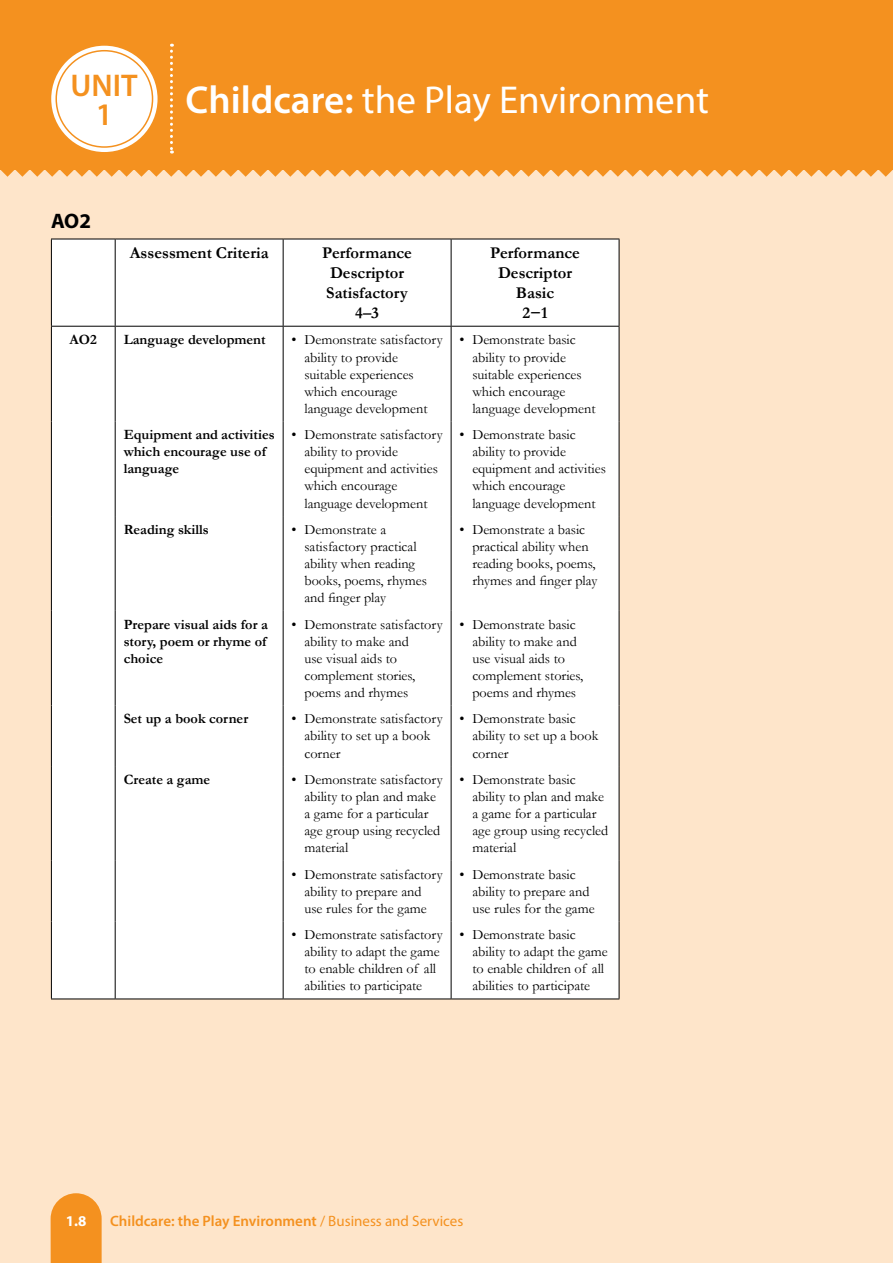
<style>
.page{position:relative;width:893px;height:1263px;background:#fee5ca}
.page>*{position:absolute;margin:0;border:0;box-sizing:border-box;transform-origin:0 0}
.t1{font:39px "Myriad Pro";color:#fff}
.t2{font:600 31.5px/28.5px "Myriad Pro";color:#f4911f;text-align:center}
.t3{font:700 21px "Myriad Pro";color:#000}
.t4{font:700 16.5px/19.8px "Garamond";color:#000;text-align:center}
.t5{font:600 15px "Myriad Pro";color:#f4911f}
.t6{font:700 15px "Myriad Pro";color:#fff}
.t7{font:14.25px/17.1px "Garamond";color:#000}
.t8{font:700 14.25px/17.1px "Garamond";color:#000}
.s1{font-weight:600}
.s2{font-weight:400}
</style>
<div class="page">
<div style="left:0;top:0;width:893px;height:169px;background:#f4911f"></div>
<div style="left:51px;top:46px;width:107px;height:106px;background:#fff;border-radius:50%"></div>
<svg style="left:170px;top:44px;width:3px;height:110px"></svg>
<svg style="left:0;top:169px;width:893px;height:8px"></svg>
<div style="left:55px;top:50px;width:98px;height:98px;border:2px solid #f4911f;border-radius:50%"></div>
<svg style="left:51px;top:1193px;width:51px;height:70px;background:#f4982d"></svg>
<div style="left:52px;top:240px;width:567px;height:758px;background:#fff"></div>
<hr style="left:51px;top:998px;width:64px;height:1px;background:#000">
<hr style="left:115px;top:998px;width:168px;height:1px;background:#000">
<hr style="left:283px;top:998px;width:168px;height:1px;background:#000">
<hr style="left:451px;top:998px;width:168px;height:1px;background:#000">
<hr style="left:51px;top:239px;width:64px;height:1px;background:#000">
<hr style="left:51px;top:239px;width:1px;height:87px;background:#000">
<hr style="left:115px;top:239px;width:168px;height:1px;background:#000">
<hr style="left:115px;top:239px;width:1px;height:87px;background:#000">
<hr style="left:283px;top:239px;width:168px;height:1px;background:#000">
<hr style="left:283px;top:239px;width:1px;height:87px;background:#000">
<hr style="left:451px;top:239px;width:168px;height:1px;background:#000">
<hr style="left:451px;top:239px;width:1px;height:87px;background:#000">
<hr style="left:619px;top:239px;width:1px;height:87px;background:#000">
<hr style="left:51px;top:326px;width:64px;height:1px;background:#000">
<hr style="left:51px;top:327px;width:1px;height:94px;background:#000">
<hr style="left:115px;top:326px;width:168px;height:1px;background:#000">
<hr style="left:115px;top:327px;width:1px;height:94px;background:#000">
<hr style="left:283px;top:326px;width:168px;height:1px;background:#000">
<hr style="left:283px;top:327px;width:1px;height:94px;background:#000">
<hr style="left:451px;top:326px;width:168px;height:1px;background:#000">
<hr style="left:451px;top:327px;width:1px;height:94px;background:#000">
<hr style="left:619px;top:327px;width:1px;height:94px;background:#000">
<hr style="left:51px;top:421px;width:1px;height:95px;background:#000">
<hr style="left:115px;top:421px;width:1px;height:95px;background:#000">
<hr style="left:283px;top:421px;width:1px;height:95px;background:#000">
<hr style="left:451px;top:421px;width:1px;height:95px;background:#000">
<hr style="left:619px;top:421px;width:1px;height:95px;background:#000">
<hr style="left:51px;top:516px;width:1px;height:95px;background:#000">
<hr style="left:115px;top:516px;width:1px;height:95px;background:#000">
<hr style="left:283px;top:516px;width:1px;height:95px;background:#000">
<hr style="left:451px;top:516px;width:1px;height:95px;background:#000">
<hr style="left:619px;top:516px;width:1px;height:95px;background:#000">
<hr style="left:51px;top:611px;width:1px;height:94px;background:#000">
<hr style="left:115px;top:611px;width:1px;height:94px;background:#000">
<hr style="left:283px;top:611px;width:1px;height:94px;background:#000">
<hr style="left:451px;top:611px;width:1px;height:94px;background:#000">
<hr style="left:619px;top:611px;width:1px;height:94px;background:#000">
<hr style="left:51px;top:705px;width:1px;height:61px;background:#000">
<hr style="left:115px;top:705px;width:1px;height:61px;background:#000">
<hr style="left:283px;top:705px;width:1px;height:61px;background:#000">
<hr style="left:451px;top:705px;width:1px;height:61px;background:#000">
<hr style="left:619px;top:705px;width:1px;height:61px;background:#000">
<hr style="left:51px;top:766px;width:1px;height:95px;background:#000">
<hr style="left:115px;top:766px;width:1px;height:95px;background:#000">
<hr style="left:283px;top:766px;width:1px;height:95px;background:#000">
<hr style="left:451px;top:766px;width:1px;height:95px;background:#000">
<hr style="left:619px;top:766px;width:1px;height:95px;background:#000">
<hr style="left:51px;top:861px;width:1px;height:60px;background:#000">
<hr style="left:115px;top:861px;width:1px;height:60px;background:#000">
<hr style="left:283px;top:861px;width:1px;height:60px;background:#000">
<hr style="left:451px;top:861px;width:1px;height:60px;background:#000">
<hr style="left:619px;top:861px;width:1px;height:60px;background:#000">
<hr style="left:51px;top:921px;width:1px;height:77px;background:#000">
<hr style="left:115px;top:921px;width:1px;height:77px;background:#000">
<hr style="left:283px;top:921px;width:1px;height:77px;background:#000">
<hr style="left:451px;top:921px;width:1px;height:77px;background:#000">
<hr style="left:619px;top:921px;width:1px;height:77px;background:#000">
<h2 class="t2" style="left:71px;top:71px;width:69px">UNIT<br>1</h2>
<h3 class="t3" style="left:51px;top:208px;width:41px">AO2</h3>
<h1 class="t1" style="left:186px;top:76px;width:525px"><span class="s1">Childcare:</span> the Play Environment</h1>
<p class="t4" style="left:130px;top:243px;width:140px">Assessment Criteria</p>
<p class="t4" style="left:322px;top:243px;width:91px">Performance<br>Descriptor<br>Satisfactory<br>4–3</p>
<p class="t4" style="left:490px;top:243px;width:91px">Performance<br>Descriptor<br>Basic<br>2−1</p>
<p class="t8" style="left:70px;top:331px;width:29px">AO2</p>
<p class="t8" style="left:124px;top:331px;width:143px">Language development</p>
<p class="t7" style="left:304px;top:331px;width:140px;text-indent:-13px">• Demonstrate satisfactory ability to provide suitable experiences which encourage language development</p>
<p class="t7" style="left:472px;top:331px;width:125px;text-indent:-13px">• Demonstrate basic ability to provide suitable experiences which encourage language development</p>
<p class="t8" style="left:124px;top:426px;width:152px">Equipment and activities which encourage use of language</p>
<p class="t7" style="left:304px;top:426px;width:140px;text-indent:-13px">• Demonstrate satisfactory ability to provide equipment and activities which encourage language development</p>
<p class="t7" style="left:472px;top:426px;width:135px;text-indent:-13px">• Demonstrate basic ability to provide equipment and activities which encourage language development</p>
<p class="t8" style="left:124px;top:521px;width:87px">Reading skills</p>
<p class="t7" style="left:304px;top:520px;width:124px;text-indent:-13px">• Demonstrate a satisfactory practical ability when reading books, poems, rhymes and finger play</p>
<p class="t7" style="left:472px;top:520px;width:127px;text-indent:-13px">• Demonstrate a basic practical ability when reading books, poems, rhymes and finger play</p>
<p class="t8" style="left:124px;top:616px;width:146px;text-align:justify">Prepare visual aids for a story, poem or rhyme of choice</p>
<p class="t7" style="left:304px;top:615px;width:140px;text-indent:-13px">• Demonstrate satisfactory ability to make and<br>use visual aids to complement stories, poems and rhymes</p>
<p class="t7" style="left:472px;top:615px;width:113px;text-indent:-13px">• Demonstrate basic ability to make and use visual aids to complement stories, poems and rhymes</p>
<p class="t8" style="left:124px;top:710px;width:126px">Set up a book corner</p>
<p class="t7" style="left:304px;top:710px;width:140px;text-indent:-13px">• Demonstrate satisfactory ability to set up a book corner</p>
<p class="t7" style="left:472px;top:710px;width:128px;text-indent:-13px">• Demonstrate basic ability to set up a book corner</p>
<p class="t8" style="left:124px;top:771px;width:88px">Create a game</p>
<p class="t7" style="left:304px;top:770px;width:140px;text-indent:-13px">• Demonstrate satisfactory ability to plan and make a game for a particular age group using recycled material</p>
<p class="t7" style="left:472px;top:770px;width:137px;text-indent:-13px">• Demonstrate basic ability to plan and make a game for a particular age group using recycled material</p>
<p class="t7" style="left:292px;top:865px;width:152px;text-align:center">• Demonstrate satisfactory ability to prepare and<br>use rules for the game</p>
<p class="t7" style="left:472px;top:865px;width:124px;text-indent:-13px">• Demonstrate basic ability to prepare and use rules for the game</p>
<p class="t7" style="left:304px;top:926px;width:140px;text-indent:-13px">• Demonstrate satisfactory ability to adapt the game to enable children of all abilities to participate</p>
<p class="t7" style="left:472px;top:926px;width:137px;text-indent:-13px">• Demonstrate basic ability to adapt the game to enable children of all abilities to participate</p>
<p class="t6" style="left:66px;top:1211px;width:22px">1.8</p>
<p class="t5" style="left:110px;top:1211px;width:355px">Childcare: the Play Environment <span class="s2">/ Business and Services</span></p>
</div>
